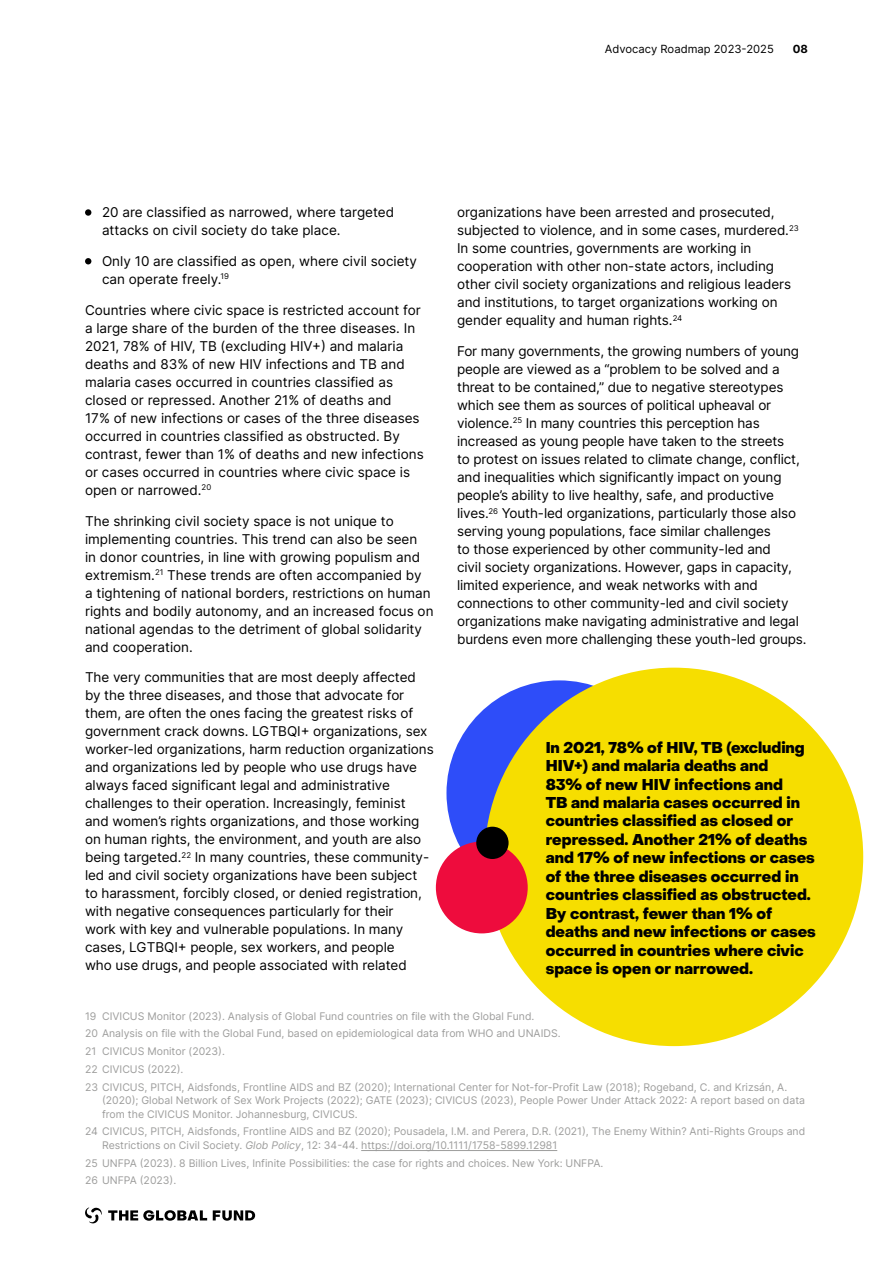
<style>
.page{position:relative;width:893px;height:1263px;background:#fff}
.page>*{position:absolute;margin:0;border:0;box-sizing:border-box;transform-origin:0 0}
.t1{font:800 15.3px/18.5px "Object Sans";color:#000}
.t2{font:13.5px/18px "Inter";letter-spacing:-.005em;color:#000}
.t3{font:11.25px "Inter";color:#000}
.t4{font:700 11.25px "Inter";color:#000}
.t5{font:10.5px/17.7px "Inter";color:#9d9d9c}
.s1{font-style:italic}
</style>
<div class="page">
<svg style="left:85px;top:1207px;width:17px;height:16px"></svg>
<svg style="left:108px;top:1210px;width:99px;height:11px"></svg>
<svg style="left:213px;top:1210px;width:42px;height:11px"></svg>
<div style="left:85px;top:209px;width:6px;height:7px;background:#000;border-radius:50%"></div>
<svg style="left:85px;top:258px;width:6px;height:6px"></svg>
<hr style="left:361px;top:1150px;width:196px;height:1px;background:#9d9d9c">
<div style="left:446px;top:680px;width:226px;height:226px;background:#2e4df9;border-radius:50%"></div>
<div style="left:485px;top:668px;width:378px;height:378px;background:#f6de00;border-radius:50%"></div>
<div style="left:436px;top:841px;width:92px;height:92px;background:#ee0c3d;border-radius:50%"></div>
<div style="left:476px;top:827px;width:33px;height:32px;background:#000;border-radius:50%"></div>
<p class="t3" style="left:605px;top:41px;width:171px">Advocacy Roadmap 2023-2025</p>
<p class="t4" style="left:793px;top:41px;width:17px">08</p>
<p class="t2" style="left:102px;top:203px;width:294px">20 are classified as narrowed, where targeted attacks on civil society do take place.</p>
<p class="t2" style="left:102px;top:252px;width:316px">Only 10 are classified as open, where civil society can operate freely.<sup>19</sup></p>
<p class="t2" style="left:85px;top:300px;width:340px">Countries where civic space is restricted account for a large share of the burden of the three diseases. In 2021, 78% of HIV, TB (excluding HIV+) and malaria deaths and 83% of new HIV infections and TB and malaria cases occurred in countries classified as closed or repressed. Another 21% of deaths and<br>17% of new infections or cases of the three diseases occurred in countries classified as obstructed. By contrast, fewer than 1% of deaths and new infections or cases occurred in countries where civic space is open or narrowed.<sup>20</sup></p>
<p class="t2" style="left:85px;top:511px;width:350px">The shrinking civil society space is not unique to implementing countries. This trend can also be seen<br>in donor countries, in line with growing populism and extremism.<sup>21</sup> These trends are often accompanied by<br>a tightening of national borders, restrictions on human rights and bodily autonomy, and an increased focus on national agendas to the detriment of global solidarity and cooperation.</p>
<p class="t2" style="left:85px;top:668px;width:350px">The very communities that are most deeply affected by the three diseases, and those that advocate for them, are often the ones facing the greatest risks of government crack downs. LGTBQI+ organizations, sex worker-led organizations, harm reduction organizations and organizations led by people who use drugs have always faced significant legal and administrative challenges to their operation. Increasingly, feminist<br>and women’s rights organizations, and those working on human rights, the environment, and youth are also being targeted.<sup>22</sup> In many countries, these community&shy;led and civil society organizations have been subject<br>to harassment, forcibly closed, or denied registration, with negative consequences particularly for their<br>work with key and vulnerable populations. In many cases, LGTBQI+ people, sex workers, and people<br>who use drugs, and people associated with related</p>
<p class="t2" style="left:457px;top:203px;width:343px">organizations have been arrested and prosecuted, subjected to violence, and in some cases, murdered.<sup>23<br></sup>In some countries, governments are working in cooperation with other non-state actors, including other civil society organizations and religious leaders and institutions, to target organizations working on gender equality and human rights.<sup>24</sup></p>
<p class="t2" style="left:457px;top:342px;width:351px">For many governments, the growing numbers of young people are viewed as a “problem to be solved and a threat to be contained,” due to negative stereotypes which see them as sources of political upheaval or violence.<sup>25</sup> In many countries this perception has increased as young people have taken to the streets<br>to protest on issues related to climate change, conflict, and inequalities which significantly impact on young people’s ability to live healthy, safe, and productive lives.<sup>26</sup> Youth-led organizations, particularly those also serving young populations, face similar challenges<br>to those experienced by other community-led and<br>civil society organizations. However, gaps in capacity, limited experience, and weak networks with and connections to other community-led and civil society organizations make navigating administrative and legal burdens even more challenging these youth-led groups.</p>
<p class="t1" style="left:546px;top:738px;width:272px">In 2021, 78% of HIV, TB (excluding<br>HIV+) and malaria deaths and<br>83% of new HIV infections and<br>TB and malaria cases occurred in countries classified as closed or repressed. Another 21% of deaths and 17% of new infections or cases of the three diseases occurred in countries classified as obstructed.<br>By contrast, fewer than 1% of deaths and new infections or cases occurred in countries where civic space is open or narrowed.</p>
<p class="t5" style="left:85px;top:1007px;width:704px">19 CIVICUS Monitor (2023). Analysis of Global Fund countries on file with the Global Fund.<br>20 Analysis on file with the Global Fund, based on epidemiological data from WHO and UNAIDS.<br>21 CIVICUS Monitor (2023).<br>22 CIVICUS (2022).<br>23 CIVICUS, PITCH, Aidsfonds, Frontline AIDS and BZ (2020); International Center for Not-for-Profit Law (2018); Rogeband, C. and Krizsán, A.</p>
<p class="t5" style="left:102px;top:1093px;width:705px;line-height:13.5px">(2020); Global Network of Sex Work Projects (2022); GATE (2023); CIVICUS (2023), People Power Under Attack 2022: A report based on data from the CIVICUS Monitor. Johannesburg, CIVICUS.</p>
<p class="t5" style="left:102px;top:1124px;width:705px;line-height:13.5px;text-indent:-17px">24 CIVICUS, PITCH, Aidsfonds, Frontline AIDS and BZ (2020); Pousadela, I.M. and Perera, D.R. (2021), The Enemy Within? Anti-Rights Groups and<br>Restrictions on Civil Society. <span class="s1">Glob Policy</span>, 12: 34-44. https://doi.org/10.1111/1758-5899.12981</p>
<p class="t5" style="left:85px;top:1154px;width:520px">25 UNFPA (2023). 8 Billion Lives, Infinite Possibilities: the case for rights and choices. New York: UNFPA.<br>26 UNFPA (2023).</p>
</div>
